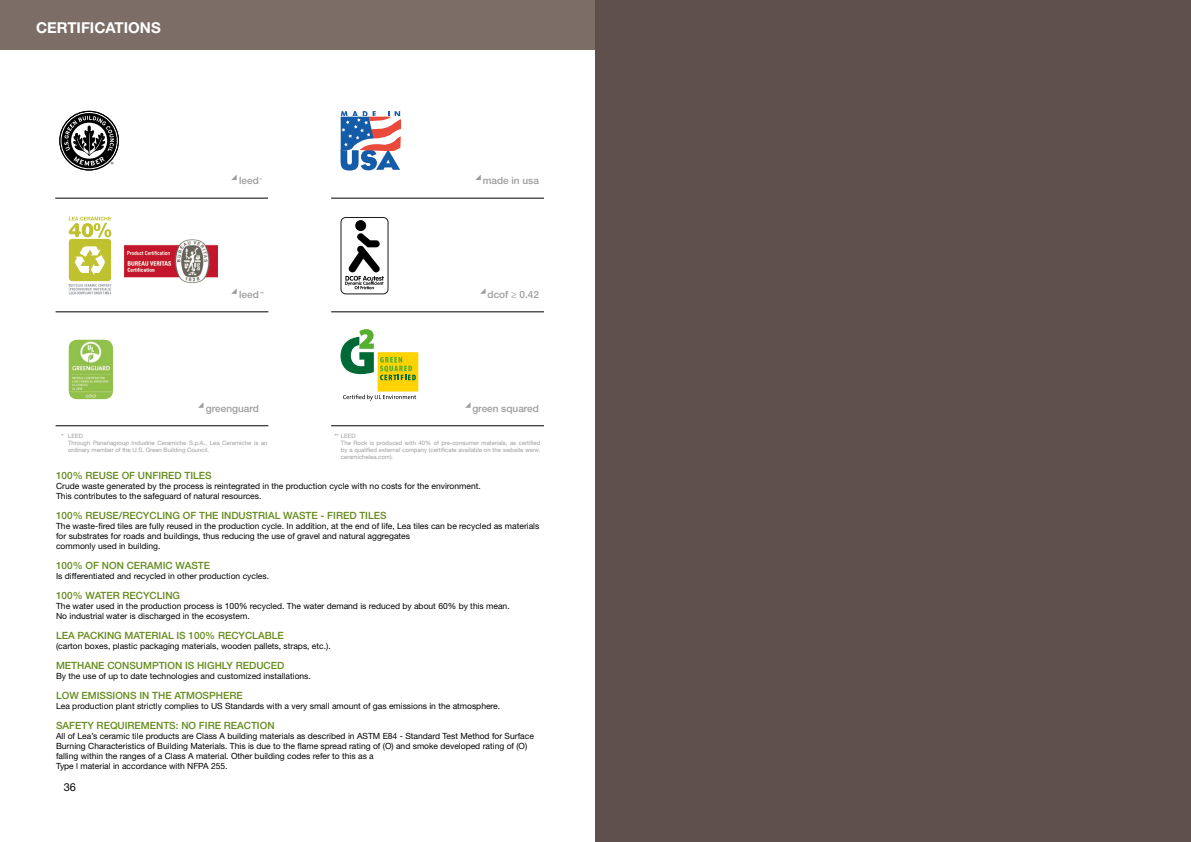
<style>
.page{position:relative;width:1191px;height:842px;background:#fff}
.page>*{position:absolute;margin:0;border:0;box-sizing:border-box;transform-origin:0 0}
.t1{font:700 15px "Helvetica Neue LT Std";color:#fff}
.t2{font:11px "Helvetica Neue";color:#000}
.t3{font:500 10px "Helvetica Neue LT Std";color:#658b1c}
.t4{font:500 10px "Helvetica Neue LT Std";color:#9d9d9c}
.t5{font:8.5px/10px "Helvetica Neue LT Std";color:#000}
.t6{font:6px/7.2px "Helvetica Neue LT Std";color:#9d9d9c}
.t7{font:500 6px "Helvetica Neue LT Std";color:#9d9d9c}
.s1{font-weight:500}
</style>
<div class="page">
<div style="left:0;top:0;width:595px;height:50px;background:#7c6e67"></div>
<hr style="left:56px;top:312px;width:212px;height:1px;background:#000">
<hr style="left:56px;top:426px;width:212px;height:1px;background:#000">
<hr style="left:331px;top:426px;width:213px;height:1px;background:#000">
<hr style="left:55px;top:198px;width:213px;height:1px;background:#000">
<svg style="left:59px;top:111px;width:60px;height:59px"></svg>
<svg style="left:231px;top:175px;width:6px;height:5px"></svg>
<svg style="left:231px;top:288px;width:6px;height:6px"></svg>
<svg style="left:69px;top:217px;width:42px;height:77px"></svg>
<hr style="left:331px;top:198px;width:213px;height:1px;background:#000">
<svg style="left:475px;top:175px;width:6px;height:5px"></svg>
<hr style="left:331px;top:312px;width:213px;height:1px;background:#000">
<svg style="left:480px;top:289px;width:5px;height:5px"></svg>
<svg style="left:465px;top:403px;width:5px;height:5px"></svg>
<svg style="left:340px;top:111px;width:60px;height:60px"></svg>
<img style="left:69px;top:340px;width:44px;height:59px">
<svg style="left:198px;top:403px;width:5px;height:5px"></svg>
<div style="left:340px;top:217px;width:48px;height:77px;border:1px solid #1d171a;border-radius:5px"></div>
<div style="left:355px;top:220px;width:11px;height:11px;background:#000;border-radius:50%"></div>
<svg style="left:345px;top:233px;width:39px;height:56px"></svg>
<img style="left:125px;top:239px;width:92px;height:44px">
<svg style="left:340px;top:329px;width:78px;height:72px"></svg>
<div style="left:595px;top:0;width:596px;height:842px;background:#60504d"></div>
<h1 class="t1" style="left:36px;top:19px;width:126px">CERTIFICATIONS</h1>
<p class="t4" style="left:239px;top:175px;width:24px">leed<sup>*</sup></p>
<p class="t4" style="left:239px;top:288px;width:26px">leed<sup>**</sup></p>
<p class="t4" style="left:483px;top:175px;width:58px">made in usa</p>
<p class="t4" style="left:487px;top:288px;width:53px">dcof ≥ 0.42</p>
<p class="t4" style="left:206px;top:402px;width:54px">greenguard</p>
<p class="t4" style="left:472px;top:402px;width:68px">green squared</p>
<p class="t7" style="left:62px;top:432px;width:4px">*</p>
<p class="t6" style="left:341px;top:432px;width:201px;text-indent:-7px"><span class="s1">**</span> LEED<br>The Rock is produced with 40% of pre-consumer materials, as certified by a qualified external company (certificate available on the website www. ceramichelea.com).</p>
<p class="t6" style="left:68px;top:432px;width:201px">LEED<br>Through Panariagroup Industrie Ceramiche S.p.A., Lea Ceramiche is an ordinary member of the U.S. Green Building Council.</p>
<p class="t3" style="left:56px;top:470px;width:157px">100% REUSE OF UNFIRED TILES</p>
<p class="t5" style="left:56px;top:481px;width:426px">Crude waste generated by the process is reintegrated in the production cycle with no costs for the environment.<br>This contributes to the safeguard of natural resources.</p>
<p class="t3" style="left:56px;top:510px;width:332px">100% REUSE/RECYCLING OF THE INDUSTRIAL WASTE - FIRED TILES</p>
<p class="t5" style="left:56px;top:521px;width:485px">The waste-fired tiles are fully reused in the production cycle. In addition, at the end of life, Lea tiles can be recycled as materials for substrates for roads and buildings, thus reducing the use of gravel and natural aggregates<br>commonly used in building.</p>
<p class="t3" style="left:56px;top:560px;width:156px">100% OF NON CERAMIC WASTE</p>
<p class="t5" style="left:56px;top:571px;width:215px">Is differentiated and recycled in other production cycles.</p>
<p class="t3" style="left:56px;top:590px;width:126px">100% WATER RECYCLING</p>
<p class="t5" style="left:56px;top:601px;width:455px">The water used in the production process is 100% recycled. The water demand is reduced by about 60% by this mean.<br>No industrial water is discharged in the ecosystem.</p>
<p class="t3" style="left:56px;top:630px;width:229px">LEA PACKING MATERIAL IS 100% RECYCLABLE</p>
<p class="t5" style="left:56px;top:641px;width:276px">(carton boxes, plastic packaging materials, wooden pallets, straps, etc.).</p>
<p class="t3" style="left:56px;top:660px;width:230px">METHANE CONSUMPTION IS HIGHLY REDUCED</p>
<p class="t5" style="left:56px;top:671px;width:256px">By the use of up to date technologies and customized installations.</p>
<p class="t3" style="left:56px;top:690px;width:188px">LOW EMISSIONS IN THE ATMOSPHERE</p>
<p class="t5" style="left:56px;top:701px;width:446px">Lea production plant strictly complies to US Standards with a very small amount of gas emissions in the atmosphere.</p>
<p class="t3" style="left:56px;top:720px;width:220px">SAFETY REQUIREMENTS: NO FIRE REACTION</p>
<p class="t5" style="left:56px;top:731px;width:479px">All of Lea’s ceramic tile products are Class A building materials as described in ASTM E84 - Standard Test Method for Surface Burning Characteristics of Building Materials. This is due to the flame spread rating of (O) and smoke developed rating of (O) falling within the ranges of a Class A material. Other building codes refer to this as a<br>Type l material in accordance with NFPA 255.</p>
<p class="t2" style="left:64px;top:781px;width:14px">36</p>
</div>
